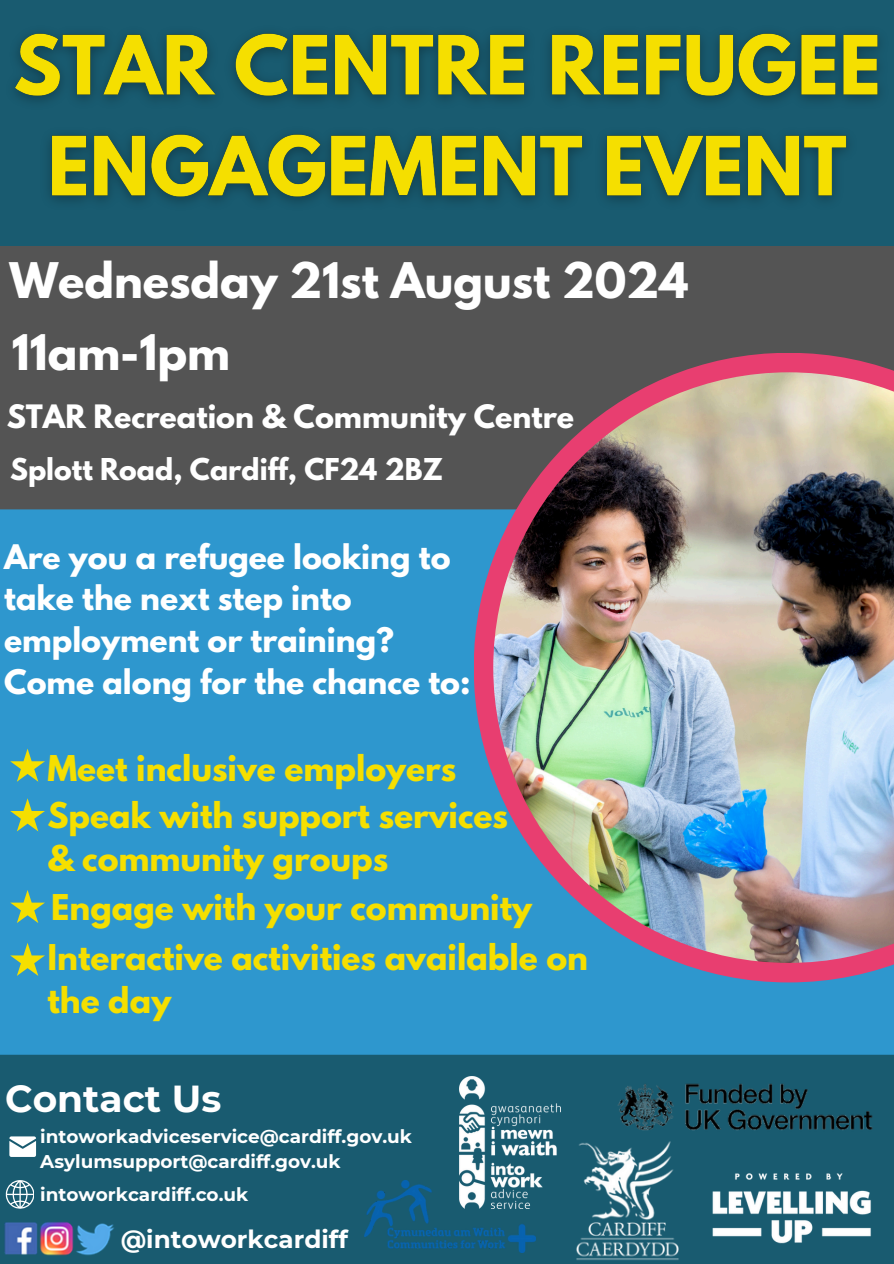
<style>
.page{position:relative;width:894px;height:1264px;background:#fff}
.page>*{position:absolute;margin:0;border:0;box-sizing:border-box;transform-origin:0 0}
.t1{font:700 43.5px "League Spartan";color:#fff}
.t2{font:700 37.5px "Montserrat";color:#fff}
.t3{font:700 31.5px/43.7px "League Spartan";color:#f5df00}
.t4{font:700 30px/41.7px "League Spartan";color:#fff}
.t5{font:700 28.5px "League Spartan";color:#fff}
.t6{font:700 26.7px "League Spartan";color:#fff}
.t7{font:700 24.6px "Montserrat";color:#fff}
.t8{font:700 18.45px "Montserrat";color:#fff}
</style>
<div class="page">
<div style="left:0;top:0;width:893px;height:1263px;background:#195b70"></div>
<div style="left:0;top:509px;width:893px;height:545px;background:#2e97ce"></div>
<div style="left:0;top:246px;width:893px;height:263px;background:#545454"></div>
<svg style="left:473px;top:353px;width:420px;height:629px;background:#71688e"></svg>
<img style="left:493px;top:372px;width:400px;height:590px">
<img style="left:4px;top:1222px;width:110px;height:34px">
<svg style="left:9px;top:1136px;width:27px;height:20px"></svg>
<svg style="left:6px;top:1180px;width:28px;height:29px"></svg>
<img style="left:14px;top:33px;width:865px;height:169px">
<svg style="left:10px;top:748px;width:35px;height:33px"></svg>
<svg style="left:10px;top:798px;width:35px;height:33px"></svg>
<svg style="left:10px;top:890px;width:35px;height:33px"></svg>
<svg style="left:10px;top:942px;width:35px;height:33px"></svg>
<img style="left:576px;top:1141px;width:102px;height:119px">
<img style="left:712px;top:1173px;width:159px;height:71px">
<img style="left:459px;top:1076px;width:101px;height:112px">
<img style="left:364px;top:1179px;width:171px;height:72px">
<img style="left:618px;top:1083px;width:255px;height:48px">
<h4 class="t1" style="left:9px;top:259px;width:680px">Wednesday 21st August 2024</h4>
<h5 class="t1" style="left:12px;top:331px;width:220px">11am-1pm</h5>
<h4 class="t5" style="left:7px;top:402px;width:569px">STAR Recreation &amp; Community Centre</h4>
<h3 class="t6" style="left:10px;top:455px;width:434px">Splott Road, Cardiff, CF24 2BZ</h3>
<h4 class="t4" style="left:4px;top:539px;width:468px">Are you a refugee looking to take the next step into employment or training?<br>Come along for the chance to:</h4>
<p class="t3" style="left:47px;top:750px;width:410px">Meet inclusive employers</p>
<p class="t3" style="left:47px;top:797px;width:462px">Speak with support services &amp; community groups</p>
<p class="t3" style="left:51px;top:890px;width:482px">Engage with your community</p>
<p class="t3" style="left:47px;top:939px;width:542px">Interactive activities available on the day</p>
<p class="t2" style="left:5px;top:1075px;width:218px">Contact Us</p>
<h4 class="t8" style="left:40px;top:1124px;width:373px">intoworkadviceservice@cardiff.gov.uk</h4>
<p class="t8" style="left:40px;top:1150px;width:302px">Asylumsupport@cardiff.gov.uk</p>
<h4 class="t8" style="left:40px;top:1183px;width:209px">intoworkcardiff.co.uk</h4>
<h4 class="t7" style="left:121px;top:1224px;width:229px">@intoworkcardiff</h4>
</div>
